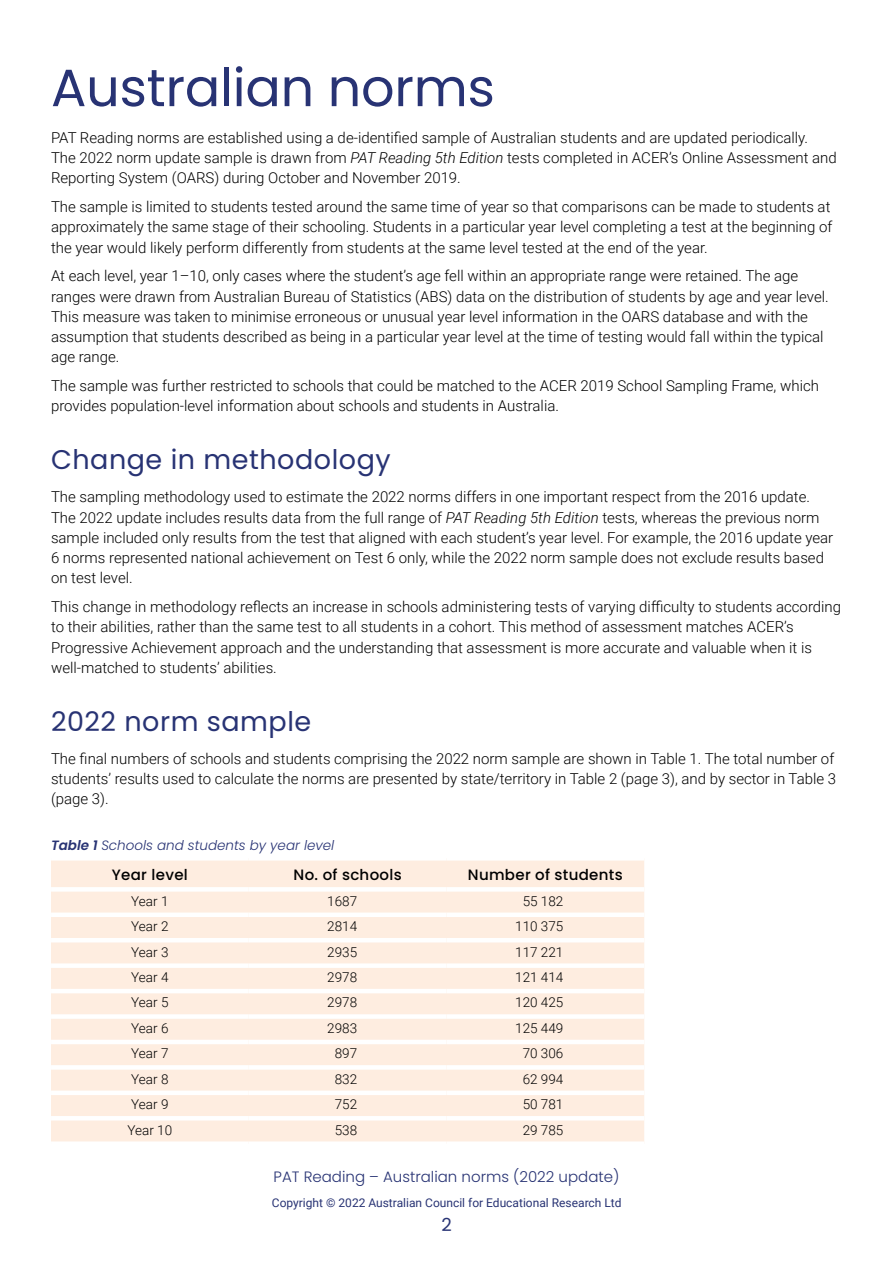
<style>
.page{position:relative;width:893px;height:1263px;background:#fff}
.page>*{position:absolute;margin:0;border:0;box-sizing:border-box;transform-origin:0 0}
.Title_heading{font:52.5px "Poppins";letter-spacing:-.005em;color:#283374}
.Subheading{font:27px "Poppins";letter-spacing:.02em;color:#283374}
.t1{font:18px "Poppins";color:#283374}
.Body_copy{font:300 15px/20.2px "Roboto";color:#000}
.t2{font:300 15px "Poppins";color:#283374}
.Table_heading{font:500 15px "Poppins";letter-spacing:.02em;color:#000}
.Table_copy{font:300 13.5px "Roboto";color:#000}
.Figure_title{font:italic 300 13.5px "Poppins";color:#283374}
.t3{font:12px "Roboto";color:#283374}
.s1{font-style:italic}
.s2{font-weight:600}
</style>
<div class="page">
<div style="left:51px;top:860px;width:593px;height:281px;background:#feede0"></div>
<div style="left:51px;top:887px;width:198px;height:5px;background:#fff"></div>
<div style="left:249px;top:887px;width:197px;height:5px;background:#fff"></div>
<div style="left:446px;top:887px;width:198px;height:5px;background:#fff"></div>
<div style="left:51px;top:912px;width:198px;height:5px;background:#fff"></div>
<div style="left:249px;top:912px;width:197px;height:5px;background:#fff"></div>
<div style="left:446px;top:912px;width:198px;height:5px;background:#fff"></div>
<hr style="left:51px;top:938px;width:198px;height:4px;background:#fff">
<hr style="left:249px;top:938px;width:197px;height:4px;background:#fff">
<hr style="left:446px;top:938px;width:198px;height:4px;background:#fff">
<div style="left:51px;top:963px;width:198px;height:5px;background:#fff"></div>
<div style="left:249px;top:963px;width:197px;height:5px;background:#fff"></div>
<div style="left:446px;top:963px;width:198px;height:5px;background:#fff"></div>
<hr style="left:51px;top:989px;width:198px;height:4px;background:#fff">
<hr style="left:249px;top:989px;width:197px;height:4px;background:#fff">
<hr style="left:446px;top:989px;width:198px;height:4px;background:#fff">
<div style="left:51px;top:1014px;width:198px;height:5px;background:#fff"></div>
<div style="left:249px;top:1014px;width:197px;height:5px;background:#fff"></div>
<div style="left:446px;top:1014px;width:198px;height:5px;background:#fff"></div>
<hr style="left:51px;top:1040px;width:198px;height:4px;background:#fff">
<hr style="left:249px;top:1040px;width:197px;height:4px;background:#fff">
<hr style="left:446px;top:1040px;width:198px;height:4px;background:#fff">
<div style="left:51px;top:1065px;width:198px;height:5px;background:#fff"></div>
<div style="left:249px;top:1065px;width:197px;height:5px;background:#fff"></div>
<div style="left:446px;top:1065px;width:198px;height:5px;background:#fff"></div>
<div style="left:51px;top:1090px;width:198px;height:5px;background:#fff"></div>
<div style="left:249px;top:1090px;width:197px;height:5px;background:#fff"></div>
<div style="left:446px;top:1090px;width:198px;height:5px;background:#fff"></div>
<hr style="left:51px;top:1116px;width:198px;height:4px;background:#fff">
<hr style="left:249px;top:1116px;width:197px;height:4px;background:#fff">
<hr style="left:446px;top:1116px;width:198px;height:4px;background:#fff">
<p class="Title_heading" style="left:51px;top:57px;width:445px">Australian norms</p>
<p class="Body_copy" style="left:51px;top:127px;width:787px">PAT Reading norms are established using a de-identified sample of Australian students and are updated periodically.<br>The 2022 norm update sample is drawn from <span class="s1">PAT Reading 5th Edition</span> tests completed in ACER’s Online Assessment and<br>Reporting System (OARS) during October and November 2019.</p>
<p class="Body_copy" style="left:51px;top:196px;width:783px">The sample is limited to students tested around the same time of year so that comparisons can be made to students at approximately the same stage of their schooling. Students in a particular year level completing a test at the beginning of the year would likely perform differently from students at the same level tested at the end of the year.</p>
<p class="Body_copy" style="left:51px;top:265px;width:779px">At each level, year 1–10, only cases where the student’s age fell within an appropriate range were retained. The age ranges were drawn from Australian Bureau of Statistics (ABS) data on the distribution of students by age and year level.<br>This measure was taken to minimise erroneous or unusual year level information in the OARS database and with the assumption that students described as being in a particular year level at the time of testing would fall within the typical age range.</p>
<p class="Body_copy" style="left:51px;top:375px;width:769px">The sample was further restricted to schools that could be matched to the ACER 2019 School Sampling Frame, which provides population-level information about schools and students in Australia.</p>
<p class="Subheading" style="left:51px;top:444px;width:341px">Change in methodology</p>
<p class="Body_copy" style="left:51px;top:486px;width:784px">The sampling methodology used to estimate the 2022 norms differs in one important respect from the 2016 update.<br>The 2022 update includes results data from the full range of <span class="s1">PAT Reading 5th Edition</span> tests, whereas the previous norm sample included only results from the test that aligned with each student’s year level. For example, the 2016 update year 6 norms represented national achievement on Test 6 only, while the 2022 norm sample does not exclude results based on test level.</p>
<p class="Body_copy" style="left:51px;top:596px;width:792px">This change in methodology reflects an increase in schools administering tests of varying difficulty to students according to their abilities, rather than the same test to all students in a cohort. This method of assessment matches ACER’s Progressive Achievement approach and the understanding that assessment is more accurate and valuable when it is well-matched to students’ abilities.</p>
<p class="Subheading" style="left:51px;top:706px;width:262px">2022 norm sample</p>
<p class="Body_copy" style="left:51px;top:748px;width:787px">The final numbers of schools and students comprising the 2022 norm sample are shown in Table 1. The total number of students’ results used to calculate the norms are presented by state/territory in Table 2 (page 3), and by sector in Table 3 (page 3).</p>
<p class="Figure_title" style="left:51px;top:837px;width:285px"><span class="s2">Table 1</span> Schools and students by year level</p>
<p class="Table_heading" style="left:112px;top:866px;width:77px">Year level</p>
<p class="Table_heading" style="left:294px;top:866px;width:110px">No. of schools</p>
<p class="Table_heading" style="left:468px;top:866px;width:156px">Number of students</p>
<p class="Table_copy" style="left:131px;top:891px;width:39px">Year 1</p>
<p class="Table_copy" style="left:327px;top:891px;width:31px">1687</p>
<p class="Table_copy" style="left:523px;top:891px;width:42px">55 182</p>
<p class="Table_copy" style="left:131px;top:917px;width:39px">Year 2</p>
<p class="Table_copy" style="left:327px;top:917px;width:31px">2814</p>
<p class="Table_copy" style="left:515px;top:917px;width:50px">110 375</p>
<p class="Table_copy" style="left:131px;top:942px;width:39px">Year 3</p>
<p class="Table_copy" style="left:327px;top:942px;width:31px">2935</p>
<p class="Table_copy" style="left:515px;top:942px;width:50px">117 221</p>
<p class="Table_copy" style="left:131px;top:968px;width:39px">Year 4</p>
<p class="Table_copy" style="left:327px;top:968px;width:31px">2978</p>
<p class="Table_copy" style="left:515px;top:968px;width:50px">121 414</p>
<p class="Table_copy" style="left:131px;top:993px;width:39px">Year 5</p>
<p class="Table_copy" style="left:327px;top:993px;width:31px">2978</p>
<p class="Table_copy" style="left:515px;top:993px;width:50px">120 425</p>
<p class="Table_copy" style="left:131px;top:1018px;width:39px">Year 6</p>
<p class="Table_copy" style="left:327px;top:1018px;width:31px">2983</p>
<p class="Table_copy" style="left:515px;top:1018px;width:50px">125 449</p>
<p class="Table_copy" style="left:131px;top:1044px;width:39px">Year 7</p>
<p class="Table_copy" style="left:335px;top:1044px;width:24px">897</p>
<p class="Table_copy" style="left:523px;top:1044px;width:42px">70 306</p>
<p class="Table_copy" style="left:131px;top:1069px;width:39px">Year 8</p>
<p class="Table_copy" style="left:335px;top:1069px;width:24px">832</p>
<p class="Table_copy" style="left:523px;top:1069px;width:42px">62 994</p>
<p class="Table_copy" style="left:131px;top:1095px;width:39px">Year 9</p>
<p class="Table_copy" style="left:335px;top:1095px;width:24px">752</p>
<p class="Table_copy" style="left:523px;top:1095px;width:42px">50 781</p>
<p class="Table_copy" style="left:128px;top:1120px;width:46px">Year 10</p>
<p class="Table_copy" style="left:335px;top:1120px;width:24px">538</p>
<p class="Table_copy" style="left:523px;top:1120px;width:42px">29 785</p>
<p class="t2" style="left:274px;top:1168px;width:347px">PAT Reading – Australian norms (2022 update)</p>
<p class="t3" style="left:272px;top:1194px;width:351px">Copyright © 2022 Australian Council for Educational Research Ltd</p>
<p class="t1" style="left:442px;top:1214px;width:12px">2</p>
</div>
